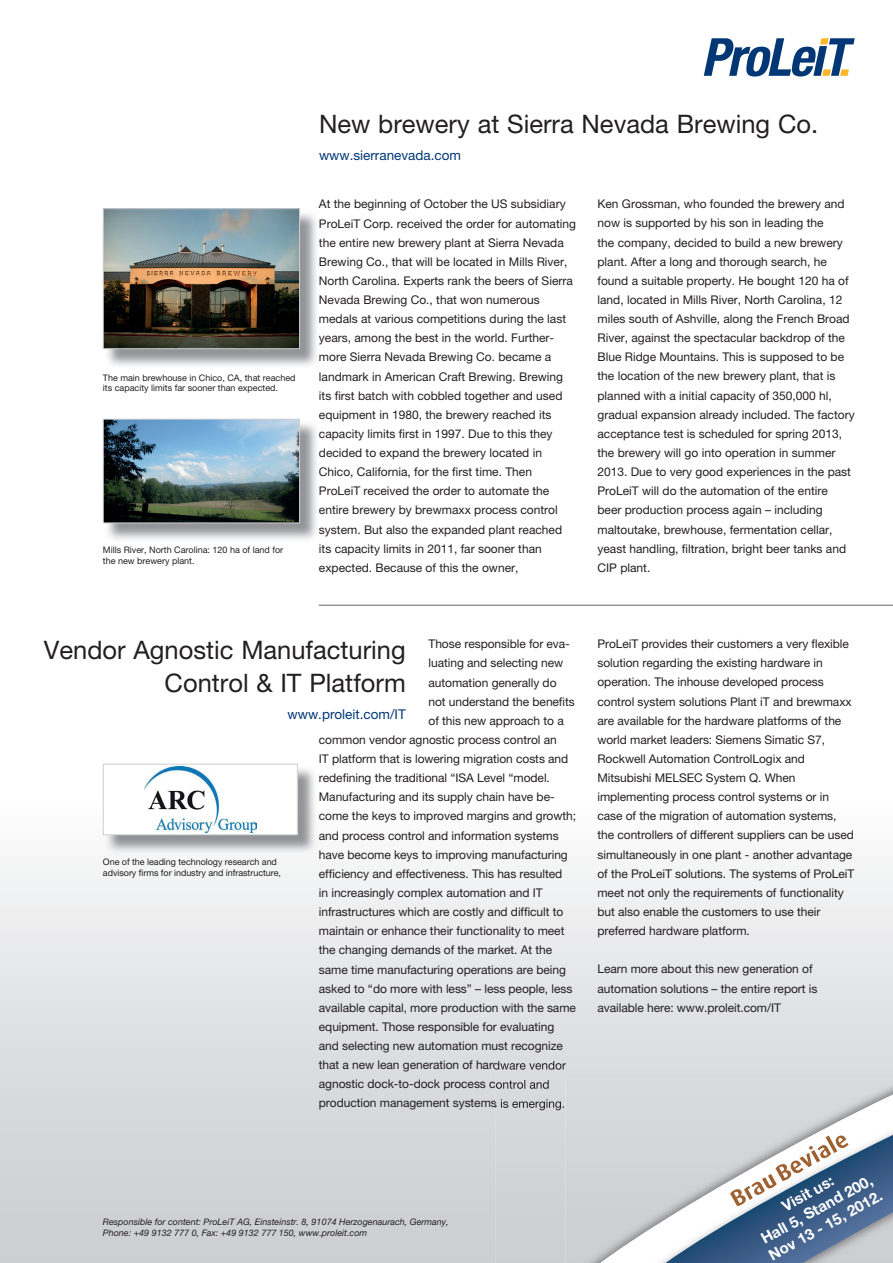
<style>
.page{position:relative;width:893px;height:1263px;background:#fff}
.page>*{position:absolute;margin:0;border:0;box-sizing:border-box;transform-origin:0 0}
.t1{font:25.5px/32.4px "Helvetica Neue LT Pro";color:#231f20;text-align:right}
.t2{font:700 15.15px/18.1px "Helvetica Neue LT Pro";color:#fff;text-align:center}
.t3{font:13.5px "Helvetica Neue LT Pro";color:#013775}
.t4{font:12px/19.2px "Helvetica Neue LT Pro";letter-spacing:-.005em;color:#231f20}
.t5{font:9px/10.8px "Helvetica Neue LT Pro";color:#231f20}
.t6{font:italic 9px/10.8px "Helvetica Neue LT Pro";color:#231f20}
</style>
<div class="page">
<svg style="left:0;top:799px;width:893px;height:464px"></svg>
<svg style="left:704px;top:38px;width:151px;height:39px"></svg>
<hr style="left:319px;top:604px;width:574px;height:2px;background:#939598">
<img style="left:105px;top:213px;width:212px;height:153px">
<img style="left:105px;top:210px;width:193px;height:137px">
<div style="left:103px;top:208px;width:197px;height:141px;border:1px solid #cdced0"></div>
<img style="left:105px;top:768px;width:212px;height:86px">
<div style="left:103px;top:764px;width:194px;height:71px;background:#fff"></div>
<img style="left:144px;top:767px;width:113px;height:65px">
<div style="left:103px;top:764px;width:195px;height:71px;border:1px solid #cdced0"></div>
<img style="left:105px;top:423px;width:212px;height:117px">
<img style="left:105px;top:421px;width:193px;height:100px">
<div style="left:103px;top:419px;width:197px;height:104px;border:1px solid #cdced0"></div>
<div style="left:496px;top:1055px;width:397px;height:5px;background:#dcdddf"></div>
<div style="left:452px;top:1060px;width:441px;height:203px;background:#d5d6d8"></div>
<img style="left:566px;top:1080px;width:327px;height:183px">
<img style="left:600px;top:1095px;width:293px;height:168px">
<svg style="left:666px;top:1121px;width:227px;height:142px"></svg>
<p class="t5" style="left:103px;top:372px;width:194px">The main brewhouse in Chico, CA, that reached its capacity limits far sooner than expected.</p>
<p class="t5" style="left:103px;top:544px;width:182px">Mills River, North Carolina: 120 ha of land for the new brewery plant.</p>
<h1 class="t1" style="left:319px;top:107px;width:501px">New brewery at Sierra Nevada Brewing Co.</h1>
<p class="t3" style="left:319px;top:147px;width:143px">www.sierranevada.com</p>
<p class="t4" style="left:319px;top:194px;width:259px">At the beginning of October the US subsidiary ProLeiT Corp. received the order for automating the entire new brewery plant at Sierra Nevada Brewing Co., that will be located in Mills River, North Carolina. Experts rank the beers of Sierra Nevada Brewing Co., that won numerous medals at various competitions during the last years, among the best in the world. Further&shy;more Sierra Nevada Brewing Co. became a landmark in American Craft Brewing. Brewing its first batch with cobbled together and used equipment in 1980, the brewery reached its capacity limits first in 1997. Due to this they decided to expand the brewery located in Chico, California, for the first time. Then ProLeiT received the order to automate the entire brewery by brewmaxx process control system. But also the expanded plant reached its capacity limits in 2011, far sooner than expected. Because of this the owner,</p>
<p class="t4" style="left:597px;top:194px;width:259px">Ken Grossman, who founded the brewery and now is supported by his son in leading the<br>the company, decided to build a new brewery plant. After a long and thorough search, he found a suitable property. He bought 120 ha of land, located in Mills River, North Carolina, 12 miles south of Ashville, along the French Broad River, against the spectacular backdrop of the Blue Ridge Mountains. This is supposed to be the location of the new brewery plant, that is planned with a initial capacity of 350,000 hl, gradual expansion already included. The factory acceptance test is scheduled for spring 2013, the brewery will go into operation in summer 2013. Due to very good experiences in the past ProLeiT will do the automation of the entire beer production process again – including maltoutake, brewhouse, fermentation cellar, yeast handling, filtration, bright beer tanks and CIP plant.</p>
<p class="t4" style="left:428px;top:634px;width:143px">Those responsible for eva-</p>
<p class="t4" style="left:428px;top:653px;width:136px">luating and selecting new</p>
<p class="t4" style="left:428px;top:672px;width:130px">automation generally do</p>
<p class="t4" style="left:428px;top:692px;width:148px">not understand the benefits</p>
<p class="t4" style="left:428px;top:711px;width:137px">of this new approach to a</p>
<p class="t4" style="left:319px;top:730px;width:239px">common vendor agnostic process control an</p>
<p class="t4" style="left:319px;top:749px;width:251px">IT platform that is lowering migration costs and</p>
<p class="t4" style="left:319px;top:768px;width:232px">redefining the traditional “ISA Level “model.</p>
<p class="t4" style="left:319px;top:787px;width:237px">Manufacturing and its supply chain have be-</p>
<p class="t4" style="left:319px;top:806px;width:259px">come the keys to improved margins and growth;</p>
<p class="t4" style="left:319px;top:825px;width:241px">and process control and information systems</p>
<p class="t4" style="left:319px;top:845px;width:250px">have become keys to improving manufacturing</p>
<p class="t4" style="left:319px;top:864px;width:245px">efficiency and effectiveness. This has resulted</p>
<p class="t4" style="left:319px;top:883px;width:225px">in increasingly complex automation and IT</p>
<p class="t4" style="left:319px;top:902px;width:246px">infrastructures which are costly and difficult to</p>
<p class="t4" style="left:319px;top:921px;width:247px">maintain or enhance their functionality to meet</p>
<p class="t4" style="left:319px;top:940px;width:235px">the changing demands of the market. At the</p>
<p class="t4" style="left:319px;top:959px;width:249px">same time manufacturing operations are being</p>
<p class="t4" style="left:319px;top:979px;width:255px">asked to “do more with less” – less people, less</p>
<p class="t4" style="left:319px;top:998px;width:259px">available capital, more production with the same</p>
<p class="t4" style="left:319px;top:1017px;width:237px">equipment. Those responsible for evaluating</p>
<p class="t4" style="left:319px;top:1036px;width:245px">and selecting new automation must recognize</p>
<p class="t4" style="left:319px;top:1055px;width:248px">that a new lean generation of hardware vendor</p>
<p class="t4" style="left:319px;top:1074px;width:232px">agnostic dock-to-dock process control and</p>
<p class="t4" style="left:319px;top:1093px;width:248px">production management systems is emerging.</p>
<h1 class="t1" style="left:44px;top:634px;width:363px">Vendor Agnostic Manufacturing<br>Control &amp; IT Platform</h1>
<p class="t3" style="left:288px;top:706px;width:120px">www.proleit.com/IT</p>
<p class="t5" style="left:103px;top:856px;width:180px">One of the leading technology research and advisory firms for industry and infrastructure,</p>
<p class="t4" style="left:597px;top:634px;width:258px">ProLeiT provides their customers a very flexible solution regarding the existing hardware in operation. The inhouse developed process control system solutions Plant iT and brewmaxx are available for the hardware platforms of the world market leaders: Siemens Simatic S7, Rockwell Automation ControlLogix and Mitsubishi MELSEC System Q. When implementing process control systems or in case of the migration of automation systems, the controllers of different suppliers can be used simultaneously in one plant - another advantage of the ProLeiT solutions. The systems of ProLeiT meet not only the requirements of functionality but also enable the customers to use their preferred hardware platform.</p>
<p class="t4" style="left:597px;top:959px;width:221px">Learn more about this new generation of automation solutions – the entire report is available here: www.proleit.com/IT</p>
<p class="t6" style="left:103px;top:1216px;width:347px">Responsible for content: ProLeiT AG, Einsteinstr. 8, 91074 Herzogenaurach, Germany,<br>Phone: +49 9132 777 0, Fax: +49 9132 777 150, www.proleit.com</p>
<p class="t2" style="left:748px;top:1216px;width:129px;rotate:-29deg">Visit us:<br>Hall 5, Stand 200,<br>Nov 13 - 15, 2012.</p>
</div>
